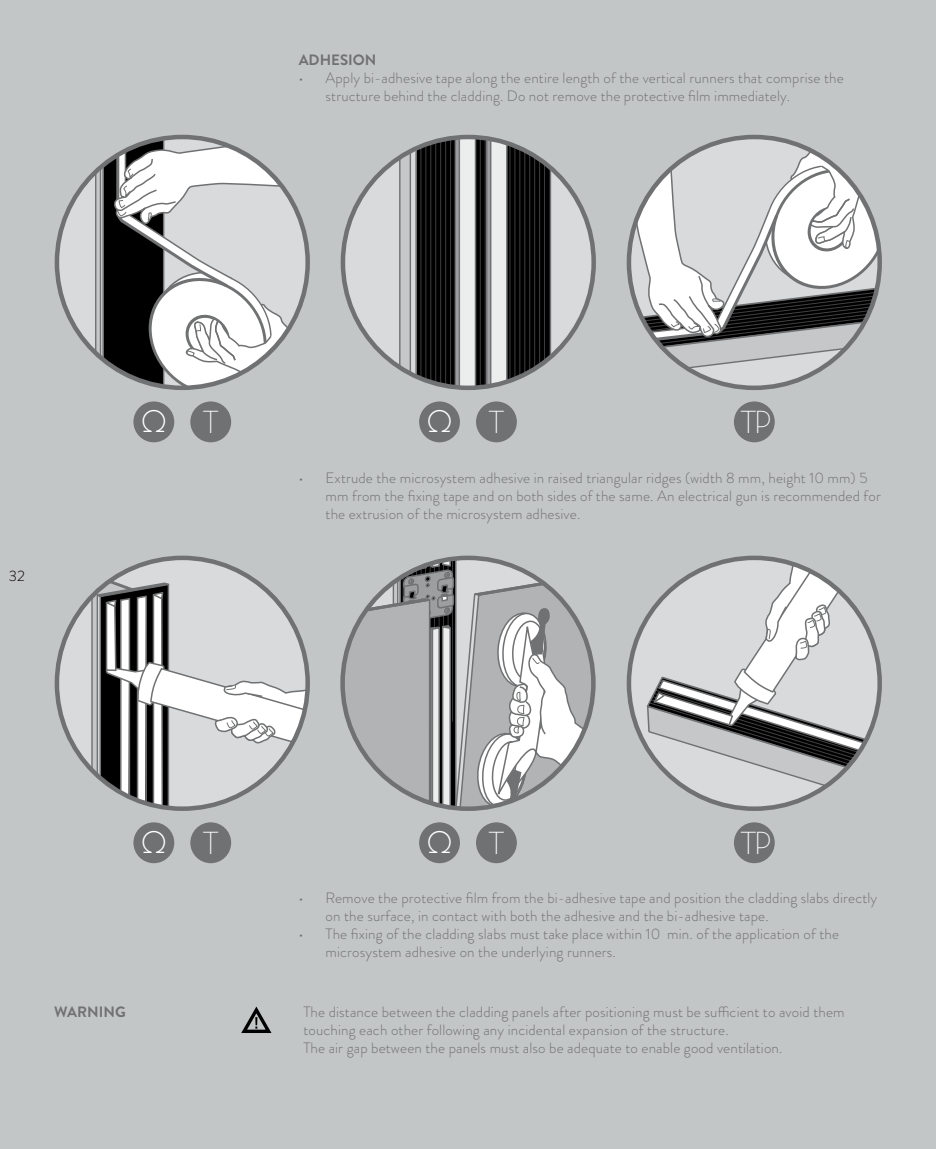
<style>
.page{position:relative;width:936px;height:1149px;background:#fff}
.page>*{position:absolute;margin:0;border:0;box-sizing:border-box;transform-origin:0 0}
.t1{font:300 32.7px "Neutra Disp";color:#fff}
.t2{font:300 31.2px "Brandon Grotesque";color:#fff}
.t3{font:300 15px/18px "Brandon Grotesque";letter-spacing:.01em;color:#707172}
.t4{font:700 15px "Brandon Grotesque";color:#707172}
.t5{font:300 15px "Brandon Grotesque";color:#000}
.s1{font-family:"Neutra Disp";font-size:32.7px}
</style>
<div class="page">
<div style="left:0;top:0;width:935px;height:1148px;background:#c3c6c6"></div>
<hr style="left:935px;top:0;width:1px;height:1148px;background:#c3c6c6">
<svg style="left:57px;top:568px;width:251px;height:240px"></svg>
<div style="left:57px;top:137px;width:251px;height:251px;background:#d9dadb;border-radius:50%"></div>
<svg style="left:94px;top:137px;width:214px;height:251px"></svg>
<div style="left:343px;top:137px;width:250px;height:251px;background:#d9dadb;border-radius:50%"></div>
<svg style="left:398px;top:137px;width:154px;height:251px;background:#606061"></svg>
<svg style="left:343px;top:560px;width:250px;height:248px"></svg>
<svg style="left:241px;top:1006px;width:31px;height:27px"></svg>
<div style="left:190px;top:401px;width:41px;height:41px;background:#707172;border-radius:50%"></div>
<div style="left:133px;top:401px;width:41px;height:41px;background:#707172;border-radius:50%"></div>
<div style="left:190px;top:822px;width:41px;height:40px;background:#707172;border-radius:50%"></div>
<div style="left:133px;top:822px;width:41px;height:40px;background:#707172;border-radius:50%"></div>
<div style="left:476px;top:401px;width:41px;height:41px;background:#707172;border-radius:50%"></div>
<div style="left:419px;top:401px;width:41px;height:41px;background:#707172;border-radius:50%"></div>
<div style="left:476px;top:822px;width:41px;height:40px;background:#707172;border-radius:50%"></div>
<div style="left:419px;top:822px;width:41px;height:40px;background:#707172;border-radius:50%"></div>
<svg style="left:631px;top:137px;width:248px;height:251px"></svg>
<svg style="left:629px;top:557px;width:250px;height:251px"></svg>
<svg style="left:645px;top:560px;width:234px;height:248px"></svg>
<div style="left:733px;top:401px;width:41px;height:41px;background:#707172;border-radius:50%"></div>
<div style="left:733px;top:822px;width:41px;height:40px;background:#707172;border-radius:50%"></div>
<p class="t4" style="left:298px;top:49px;width:79px">ADHESION</p>
<p class="t3" style="left:325px;top:68px;width:519px;text-indent:-27px">• Apply bi-adhesive tape along the entire length of the vertical runners that comprise the structure behind the cladding. Do not remove the protective film immediately.</p>
<p class="t5" style="left:9px;top:565px;width:18px">32</p>
<h2 class="t2" style="left:142px;top:399px;width:79px">Ω <span class="s1">T</span></h2>
<h2 class="t2" style="left:427px;top:399px;width:79px">Ω <span class="s1">T</span></h2>
<h1 class="t1" style="left:740px;top:404px;width:33px">TP</h1>
<p class="t3" style="left:325px;top:469px;width:556px;text-indent:-27px">• Extrude the microsystem adhesive in raised triangular ridges (width 8 mm, height 10 mm) 5 mm from the fixing tape and on both sides of the same. An electrical gun is recommended for the extrusion of the microsystem adhesive.</p>
<h2 class="t2" style="left:142px;top:820px;width:79px">Ω <span class="s1">T</span></h2>
<p class="t4" style="left:54px;top:1001px;width:73px">WARNING</p>
<h2 class="t2" style="left:427px;top:820px;width:79px">Ω <span class="s1">T</span></h2>
<h1 class="t1" style="left:740px;top:825px;width:33px">TP</h1>
<p class="t3" style="left:325px;top:888px;width:553px;text-indent:-27px">• Remove the protective film from the bi-adhesive tape and position the cladding slabs directly on the surface, in contact with both the adhesive and the bi-adhesive tape.</p>
<p class="t3" style="left:325px;top:924px;width:515px;text-indent:-27px">• The fixing of the cladding slabs must take place within 10 min. of the application of the microsystem adhesive on the underlying runners.</p>
<p class="t3" style="left:303px;top:1002px;width:542px">The distance between the cladding panels after positioning must be sufficient to avoid them touching each other following any incidental expansion of the structure.<br>The air gap between the panels must also be adequate to enable good ventilation.</p>
</div>
